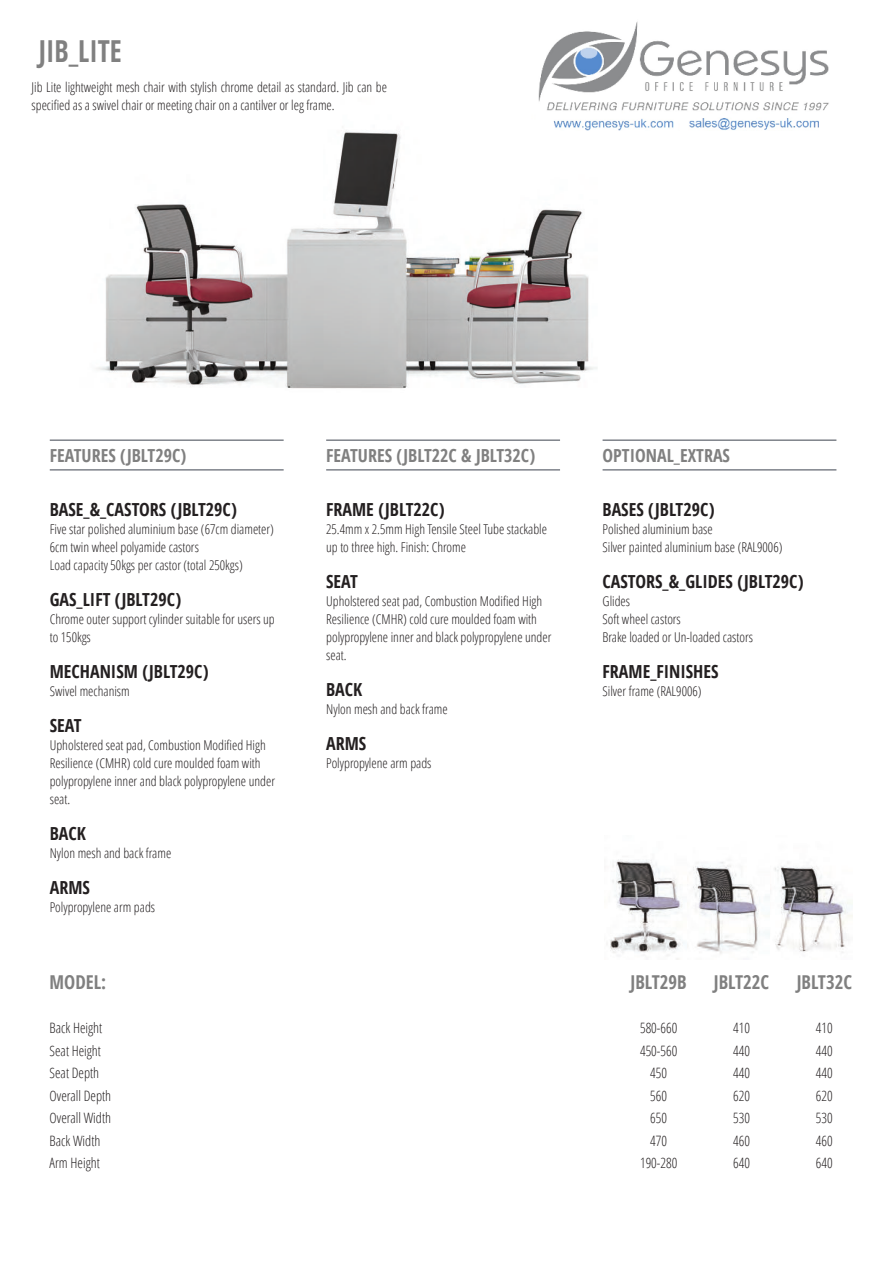
<style>
.page{position:relative;width:893px;height:1263px;background:#fff}
.page>*{position:absolute;margin:0;border:0;box-sizing:border-box;transform-origin:0 0}
.t1{font:700 condensed 30.3px "Open Sans";color:#808080;scale:.93 1}
.t2{font:700 condensed 19.05px "Open Sans";color:#808080}
.t3{font:700 condensed 18px "Open Sans";color:#231f20}
.t4{font:700 condensed 18px "Open Sans";color:#808080}
.t5{font:300 condensed 14.25px "Open Sans";color:#231f20}
.t6{font:300 condensed 13.5px/18px "Open Sans";color:#231f20}
</style>
<div class="page">
<img style="left:96px;top:130px;width:525px;height:259px">
<hr style="left:50px;top:470px;width:234px;height:1px;background:#3e444f">
<hr style="left:326px;top:470px;width:234px;height:1px;background:#3e444f">
<hr style="left:603px;top:470px;width:233px;height:1px;background:#3e444f">
<hr style="left:50px;top:440px;width:234px;height:1px;background:#3e444f">
<hr style="left:326px;top:440px;width:234px;height:1px;background:#3e444f">
<hr style="left:603px;top:440px;width:233px;height:1px;background:#3e444f">
<img style="left:610px;top:859px;width:74px;height:100px">
<svg style="left:687px;top:862px;width:83px;height:92px"></svg>
<svg style="left:774px;top:866px;width:79px;height:87px"></svg>
<img style="left:538px;top:21px;width:291px;height:109px">
<h1 class="t1" style="left:39px;top:40px;width:91px">JIB_LITE</h1>
<p class="t6" style="left:32px;top:80px;width:357px">Jib Lite lightweight mesh chair with stylish chrome detail as standard. Jib can be specified as a swivel chair or meeting chair on a cantilver or leg frame.</p>
<h3 class="t4" style="left:50px;top:449px;width:138px">FEATURES (JBLT29C)</h3>
<h3 class="t4" style="left:326px;top:449px;width:211px">FEATURES (JBLT22C &amp; JBLT32C)</h3>
<h3 class="t4" style="left:603px;top:449px;width:129px">OPTIONAL_EXTRAS</h3>
<h3 class="t3" style="left:50px;top:503px;width:189px">BASE_&amp;_CASTORS (JBLT29C)</h3>
<p class="t6" style="left:50px;top:522px;width:226px">Five star polished aluminium base (67cm diameter)<br>6cm twin wheel polyamide castors<br>Load capacity 50kgs per castor (total 250kgs)</p>
<h3 class="t3" style="left:50px;top:593px;width:133px">GAS_LIFT (JBLT29C)</h3>
<p class="t6" style="left:50px;top:612px;width:227px">Chrome outer support cylinder suitable for users up to 150kgs</p>
<h3 class="t3" style="left:50px;top:665px;width:160px">MECHANISM (JBLT29C)</h3>
<p class="t6" style="left:50px;top:684px;width:82px">Swivel mechanism</p>
<h3 class="t3" style="left:50px;top:719px;width:33px">SEAT</h3>
<p class="t6" style="left:50px;top:738px;width:227px">Upholstered seat pad, Combustion Modified High Resilience (CMHR) cold cure moulded foam with polypropylene inner and black polypropylene under seat.</p>
<h3 class="t3" style="left:50px;top:827px;width:38px">BACK</h3>
<p class="t6" style="left:50px;top:846px;width:123px">Nylon mesh and back frame</p>
<h3 class="t3" style="left:50px;top:881px;width:42px">ARMS</h3>
<p class="t6" style="left:50px;top:900px;width:107px">Polypropylene arm pads</p>
<h3 class="t3" style="left:326px;top:503px;width:120px">FRAME (JBLT22C)</h3>
<p class="t6" style="left:326px;top:522px;width:222px">25.4mm x 2.5mm High Tensile Steel Tube stackable up to three high. Finish: Chrome</p>
<h3 class="t3" style="left:326px;top:575px;width:33px">SEAT</h3>
<p class="t6" style="left:326px;top:594px;width:227px">Upholstered seat pad, Combustion Modified High Resilience (CMHR) cold cure moulded foam with polypropylene inner and black polypropylene under seat.</p>
<h3 class="t3" style="left:326px;top:683px;width:38px">BACK</h3>
<p class="t6" style="left:326px;top:702px;width:123px">Nylon mesh and back frame</p>
<h3 class="t3" style="left:326px;top:737px;width:42px">ARMS</h3>
<p class="t6" style="left:326px;top:756px;width:107px">Polypropylene arm pads</p>
<h3 class="t3" style="left:603px;top:503px;width:113px">BASES (JBLT29C)</h3>
<p class="t6" style="left:603px;top:522px;width:181px">Polished aluminium base<br>Silver painted aluminium base (RAL9006)</p>
<h3 class="t3" style="left:603px;top:575px;width:203px">CASTORS_&amp;_GLIDES (JBLT29C)</h3>
<p class="t6" style="left:603px;top:594px;width:152px">Glides<br>Soft wheel castors<br>Brake loaded or Un-loaded castors</p>
<h3 class="t3" style="left:603px;top:665px;width:118px">FRAME_FINISHES</h3>
<p class="t6" style="left:603px;top:684px;width:101px">Silver frame (RAL9006)</p>
<h2 class="t2" style="left:50px;top:975px;width:58px">MODEL:</h2>
<h2 class="t2" style="left:631px;top:975px;width:58px">JBLT29B</h2>
<h2 class="t2" style="left:714px;top:975px;width:57px">JBLT22C</h2>
<h2 class="t2" style="left:797px;top:975px;width:57px">JBLT32C</h2>
<p class="t5" style="left:50px;top:1022px;width:54px">Back Height</p>
<p class="t5" style="left:640px;top:1022px;width:39px">580-660</p>
<p class="t5" style="left:733px;top:1022px;width:18px">410</p>
<p class="t5" style="left:816px;top:1022px;width:18px">410</p>
<p class="t5" style="left:50px;top:1045px;width:53px">Seat Height</p>
<p class="t5" style="left:640px;top:1045px;width:39px">450-560</p>
<p class="t5" style="left:733px;top:1045px;width:18px">440</p>
<p class="t5" style="left:816px;top:1045px;width:18px">440</p>
<p class="t5" style="left:50px;top:1067px;width:51px">Seat Depth</p>
<p class="t5" style="left:650px;top:1067px;width:18px">450</p>
<p class="t5" style="left:733px;top:1067px;width:18px">440</p>
<p class="t5" style="left:816px;top:1067px;width:18px">440</p>
<p class="t5" style="left:50px;top:1090px;width:63px">Overall Depth</p>
<p class="t5" style="left:650px;top:1090px;width:18px">560</p>
<p class="t5" style="left:733px;top:1090px;width:18px">620</p>
<p class="t5" style="left:816px;top:1090px;width:18px">620</p>
<p class="t5" style="left:50px;top:1112px;width:63px">Overall Width</p>
<p class="t5" style="left:650px;top:1112px;width:18px">650</p>
<p class="t5" style="left:733px;top:1112px;width:18px">530</p>
<p class="t5" style="left:816px;top:1112px;width:18px">530</p>
<p class="t5" style="left:50px;top:1135px;width:52px">Back Width</p>
<p class="t5" style="left:650px;top:1135px;width:18px">470</p>
<p class="t5" style="left:733px;top:1135px;width:18px">460</p>
<p class="t5" style="left:816px;top:1135px;width:18px">460</p>
<p class="t5" style="left:50px;top:1157px;width:52px">Arm Height</p>
<p class="t5" style="left:640px;top:1157px;width:39px">190-280</p>
<p class="t5" style="left:733px;top:1157px;width:18px">640</p>
<p class="t5" style="left:816px;top:1157px;width:18px">640</p>
</div>
